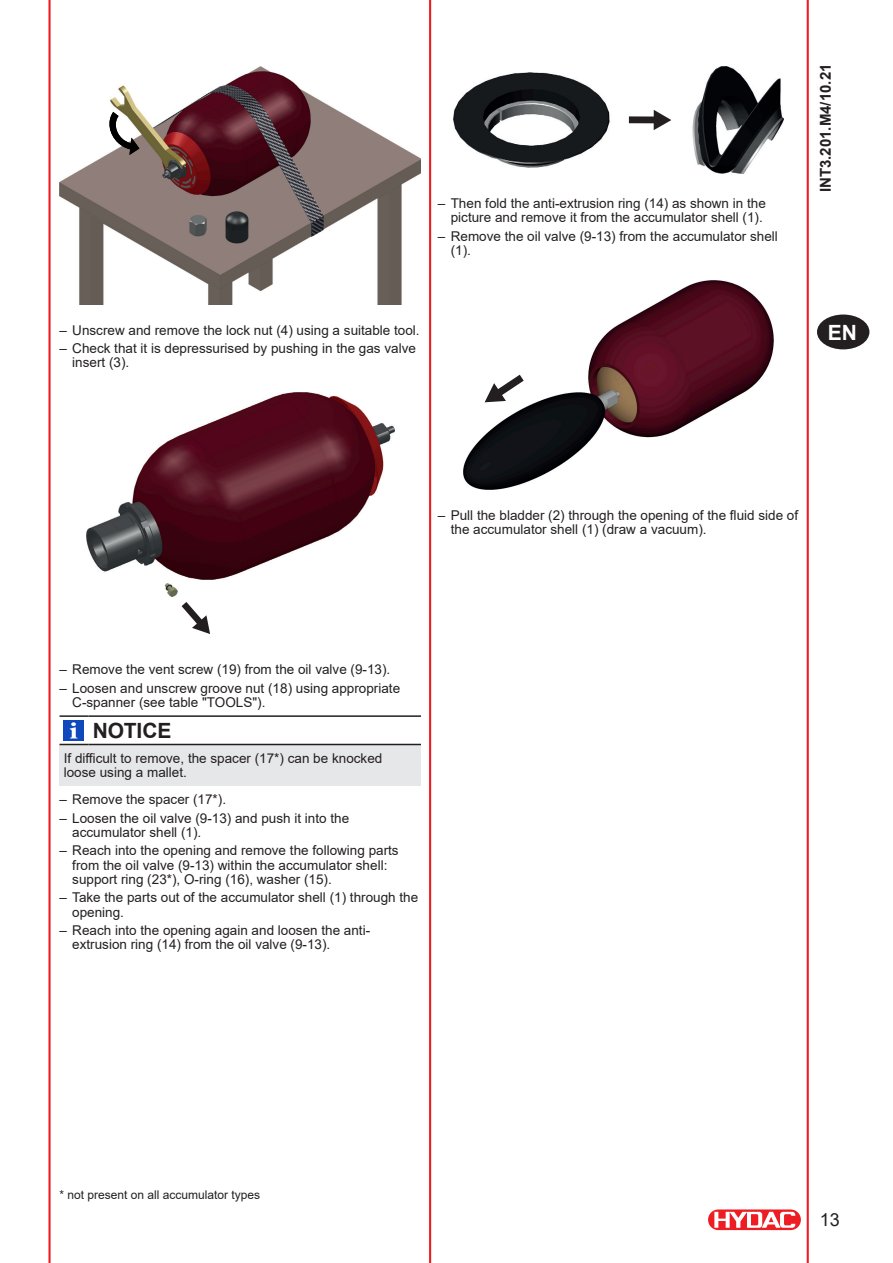
<style>
.page{position:relative;width:893px;height:1263px;background:#fff}
.page>*{position:absolute;margin:0;border:0;box-sizing:border-box;transform-origin:0 0}
.Hinweis_Warnung{font:700 21px "Arial";letter-spacing:-.005em;color:#231f20}
.t1{font:700 21px "Arial";color:#fff}
.t2{font:18px "Arial";color:#231f20}
.t3{font:700 15px "Arial";color:#231f20}
.Tabelle_Kopie{font:13.5px/14.2px "Arial";color:#231f20}
.Bildbeschriftung_Kop{font:12px "Arial";color:#231f20}
</style>
<div class="page">
<div style="left:707px;top:1209px;width:95px;height:22px;border:2px solid #fff;border-radius:10px"></div>
<svg style="left:708px;top:1209px;width:93px;height:21px"></svg>
<svg style="left:714px;top:1212px;width:81px;height:16px"></svg>
<hr style="left:807px;top:0;width:2px;height:1263px;background:#ee1d23">
<hr style="left:48px;top:0;width:3px;height:1263px;background:#ee1d23">
<hr style="left:429px;top:0;width:2px;height:1263px;background:#ee1d23">
<img style="left:454px;top:66px;width:329px;height:108px">
<svg style="left:629px;top:110px;width:42px;height:20px"></svg>
<img style="left:464px;top:280px;width:310px;height:210px">
<svg style="left:485px;top:375px;width:39px;height:27px"></svg>
<img style="left:60px;top:66px;width:361px;height:239px">
<svg style="left:107px;top:112px;width:32px;height:43px"></svg>
<img style="left:86px;top:393px;width:308px;height:203px">
<svg style="left:182px;top:602px;width:28px;height:32px"></svg>
<div style="left:60px;top:744px;width:361px;height:41px;background:#e6e7e9"></div>
<hr style="left:60px;top:715px;width:28px;height:2px;background:#231f20">
<hr style="left:88px;top:715px;width:333px;height:2px;background:#231f20">
<svg style="left:60px;top:716px;width:361px;height:29px"></svg>
<hr style="left:88px;top:744px;width:333px;height:1px;background:#231f20">
<img style="left:64px;top:720px;width:20px;height:20px">
<div style="left:818px;top:316px;width:50px;height:32px;background:#231f20;border-radius:50%"></div>
<div style="left:817px;top:315px;width:52px;height:34px;border:2px solid #231f20;border-radius:50%"></div>
<p class="Tabelle_Kopie" style="left:438px;top:196px;width:329px;text-align:right">– Then fold the anti-extrusion ring (14) as shown in the picture and remove it from the accumulator shell (1).</p>
<p class="Tabelle_Kopie" style="left:451px;top:229px;width:329px;text-indent:-13px">– Remove the oil valve (9-13) from the accumulator shell (1).</p>
<p class="Tabelle_Kopie" style="left:60px;top:323px;width:362px">– Unscrew and remove the lock nut (4) using a suitable tool.</p>
<p class="Tabelle_Kopie" style="left:72px;top:341px;width:345px;text-indent:-13px">– Check that it is depressurised by pushing in the gas valve insert (3).</p>
<p class="t3" style="left:815px;top:192px;width:130px;rotate:-90deg">INT3.201.M4/10.21</p>
<h1 class="t1" style="left:828px;top:317px;width:31px">EN</h1>
<p class="Tabelle_Kopie" style="left:451px;top:508px;width:349px;text-indent:-13px">– Pull the bladder (2) through the opening of the fluid side of the accumulator shell (1) (draw a vacuum).</p>
<p class="Tabelle_Kopie" style="left:60px;top:662px;width:332px">– Remove the vent screw (19) from the oil valve (9-13).</p>
<p class="Tabelle_Kopie" style="left:72px;top:681px;width:329px;text-indent:-13px">– Loosen and unscrew groove nut (18) using appropriate<br>C-spanner (see table "TOOLS").</p>
<p class="Hinweis_Warnung" style="left:93px;top:716px;width:80px">NOTICE</p>
<p class="Tabelle_Kopie" style="left:64px;top:751px;width:320px">If difficult to remove, the spacer (17*) can be knocked loose using a mallet.</p>
<p class="Tabelle_Kopie" style="left:60px;top:792px;width:168px">– Remove the spacer (17*).</p>
<p class="Tabelle_Kopie" style="left:72px;top:811px;width:278px;text-indent:-13px">– Loosen the oil valve (9-13) and push it into the accumulator shell (1).</p>
<p class="Tabelle_Kopie" style="left:72px;top:843px;width:328px;text-indent:-13px">– Reach into the opening and remove the following parts from the oil valve (9-13) within the accumulator shell: support ring (23*), O-ring (16), washer (15).</p>
<p class="Tabelle_Kopie" style="left:72px;top:890px;width:347px;text-indent:-13px">– Take the parts out of the accumulator shell (1) through the opening.</p>
<p class="Tabelle_Kopie" style="left:72px;top:923px;width:299px;text-indent:-13px">– Reach into the opening again and loosen the anti&shy;extrusion ring (14) from the oil valve (9-13).</p>
<p class="Bildbeschriftung_Kop" style="left:60px;top:1187px;width:202px">* not present on all accumulator types</p>
<h2 class="t2" style="left:820px;top:1207px;width:22px">13</h2>
</div>
